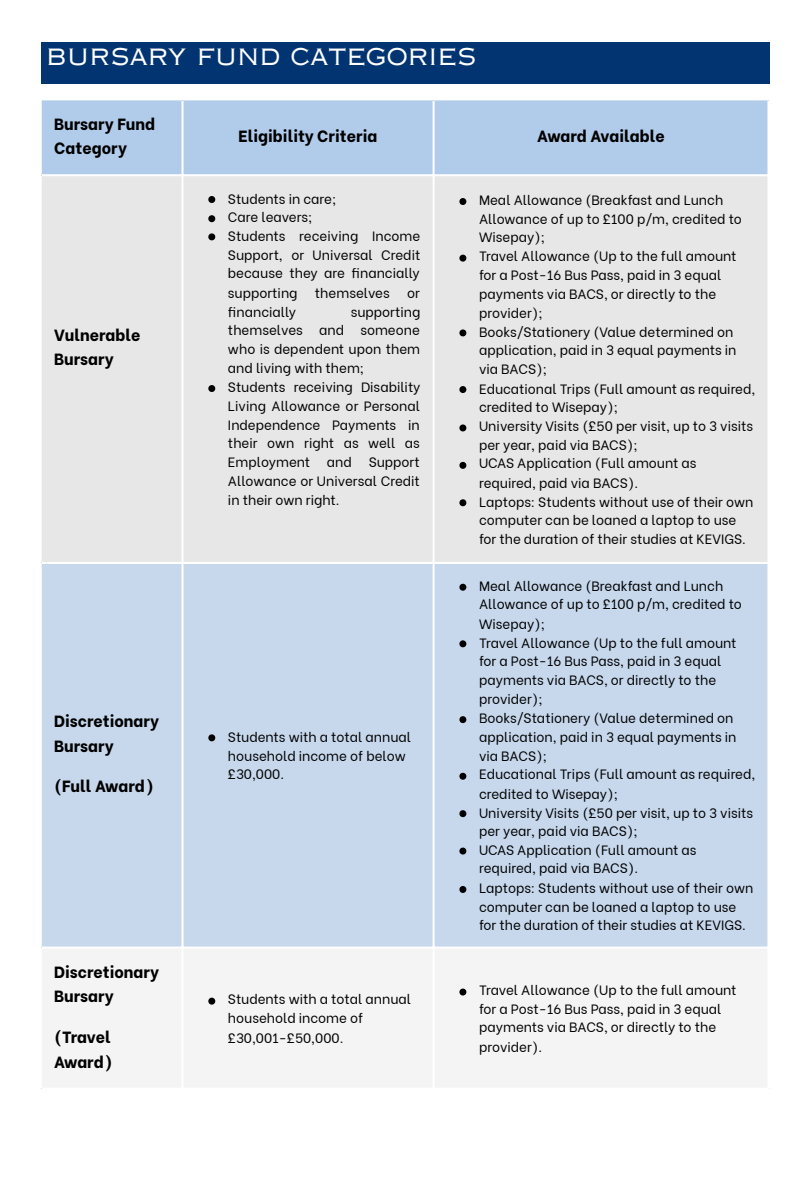
<style>
.page{position:relative;width:810px;height:1181px;background:#fff}
.page>*{position:absolute;margin:0;border:0;box-sizing:border-box;transform-origin:0 0}
.t1{font:27px "Copperplate Gothic LT Pro 32 AB";color:#fff}
.t2{font:800 16.2px/24.3px "Be Vietnam";color:#000}
.t3{font:13.5px/18.9px "Be Vietnam";color:#000}
</style>
<div class="page">
<div style="left:42px;top:42px;width:728px;height:42px;background:#013470"></div>
<div style="left:42px;top:101px;width:725px;height:73px;background:#b1cceb"></div>
<div style="left:42px;top:176px;width:725px;height:386px;background:#e8e7e7"></div>
<div style="left:42px;top:564px;width:725px;height:382px;background:#c7d8ed"></div>
<div style="left:42px;top:949px;width:725px;height:138px;background:#f4f4f4"></div>
<svg style="left:208px;top:196px;width:7px;height:7px"></svg>
<svg style="left:208px;top:215px;width:7px;height:7px"></svg>
<svg style="left:208px;top:233px;width:7px;height:7px"></svg>
<svg style="left:208px;top:385px;width:7px;height:7px"></svg>
<svg style="left:459px;top:198px;width:7px;height:7px"></svg>
<svg style="left:459px;top:255px;width:7px;height:6px"></svg>
<svg style="left:459px;top:329px;width:7px;height:7px"></svg>
<svg style="left:459px;top:386px;width:7px;height:7px"></svg>
<svg style="left:459px;top:424px;width:7px;height:7px"></svg>
<svg style="left:459px;top:462px;width:7px;height:7px"></svg>
<svg style="left:459px;top:499px;width:7px;height:7px"></svg>
<svg style="left:208px;top:734px;width:7px;height:7px"></svg>
<svg style="left:459px;top:583px;width:7px;height:7px"></svg>
<svg style="left:459px;top:640px;width:7px;height:7px"></svg>
<svg style="left:459px;top:716px;width:7px;height:7px"></svg>
<svg style="left:459px;top:772px;width:7px;height:7px"></svg>
<svg style="left:459px;top:810px;width:7px;height:7px"></svg>
<svg style="left:459px;top:847px;width:7px;height:7px"></svg>
<svg style="left:459px;top:886px;width:7px;height:7px"></svg>
<svg style="left:208px;top:997px;width:7px;height:7px"></svg>
<svg style="left:459px;top:988px;width:7px;height:7px"></svg>
<hr style="left:181px;top:101px;width:3px;height:986px;background:#fff">
<hr style="left:433px;top:101px;width:2px;height:986px;background:#fff">
<p class="t1" style="left:46px;top:46px;width:432px">BURSARY FUND CATEGORIES</p>
<p class="t2" style="left:54px;top:110px;width:102px">Bursary Fund<br>Category</p>
<p class="t2" style="left:239px;top:122px;width:140px">Eligibility Criteria</p>
<p class="t2" style="left:537px;top:122px;width:129px">Award Available</p>
<p class="t2" style="left:54px;top:321px;width:88px">Vulnerable<br>Bursary</p>
<p class="t2" style="left:54px;top:706px;width:107px;line-height:25.2px">Discretionary<br>Bursary</p>
<p class="t2" style="left:54px;top:772px;width:101px">(Full Award)</p>
<p class="t2" style="left:54px;top:958px;width:107px">Discretionary<br>Bursary</p>
<p class="t2" style="left:54px;top:1022px;width:60px;line-height:25.2px">(Travel<br>Award)</p>
<p class="t3" style="left:228px;top:188px;width:110px">Students in care;</p>
<p class="t3" style="left:228px;top:206px;width:86px">Care leavers;</p>
<p class="t3" style="left:228px;top:225px;width:194px;text-align:justify">Students receiving Income Support, or Universal Credit because they are financially supporting</p>
<p class="t3" style="left:315px;top:282px;width:76px">themselves</p>
<p class="t3" style="left:407px;top:282px;width:14px">or</p>
<p class="t3" style="left:228px;top:301px;width:70px">financially</p>
<p class="t3" style="left:228px;top:301px;width:194px;text-align:justify;text-indent:123px">supporting themselves and someone who is dependent upon them and living with them;</p>
<p class="t3" style="left:228px;top:376px;width:194px;text-align:justify">Students receiving Disability Living Allowance or Personal Independence Payments in their own right as well as Employment and Support Allowance or Universal Credit in their own right.</p>
<p class="t3" style="left:228px;top:726px;width:185px">Students with a total annual household income of below £30,000.</p>
<p class="t3" style="left:479px;top:189px;width:264px">Meal Allowance (Breakfast and Lunch<br>Allowance of up to £100 p/m, credited to<br>Wisepay);</p>
<p class="t3" style="left:479px;top:245px;width:259px">Travel Allowance (Up to the full amount for a Post-16 Bus Pass, paid in 3 equal payments via BACS, or directly to the provider);</p>
<p class="t3" style="left:479px;top:321px;width:259px">Books/Stationery (Value determined on application, paid in 3 equal payments in via BACS);</p>
<p class="t3" style="left:479px;top:378px;width:278px;line-height:18.1px">Educational Trips (Full amount as required, credited to Wisepay);</p>
<p class="t3" style="left:479px;top:415px;width:276px">University Visits (£50 per visit, up to 3 visits per year, paid via BACS);</p>
<p class="t3" style="left:479px;top:452px;width:219px">UCAS Application (Full amount as required, paid via BACS).</p>
<p class="t3" style="left:479px;top:491px;width:276px">Laptops: Students without use of their own computer can be loaned a laptop to use for the duration of their studies at KEVIGS.</p>
<p class="t3" style="left:479px;top:575px;width:264px">Meal Allowance (Breakfast and Lunch<br>Allowance of up to £100 p/m, credited to<br>Wisepay);</p>
<p class="t3" style="left:479px;top:632px;width:259px">Travel Allowance (Up to the full amount for a Post-16 Bus Pass, paid in 3 equal payments via BACS, or directly to the provider);</p>
<p class="t3" style="left:479px;top:706px;width:259px">Books/Stationery (Value determined on application, paid in 3 equal payments in via BACS);</p>
<p class="t3" style="left:479px;top:763px;width:278px">Educational Trips (Full amount as required, credited to Wisepay);</p>
<p class="t3" style="left:479px;top:802px;width:276px;line-height:18.1px">University Visits (£50 per visit, up to 3 visits per year, paid via BACS);</p>
<p class="t3" style="left:479px;top:839px;width:219px;line-height:18.1px">UCAS Application (Full amount as required, paid via BACS).</p>
<p class="t3" style="left:479px;top:876px;width:276px">Laptops: Students without use of their own computer can be loaned a laptop to use for the duration of their studies at KEVIGS.</p>
<p class="t3" style="left:228px;top:988px;width:185px">Students with a total annual household income of £30,001-£50,000.</p>
<p class="t3" style="left:479px;top:979px;width:259px">Travel Allowance (Up to the full amount for a Post-16 Bus Pass, paid in 3 equal payments via BACS, or directly to the provider).</p>
</div>
